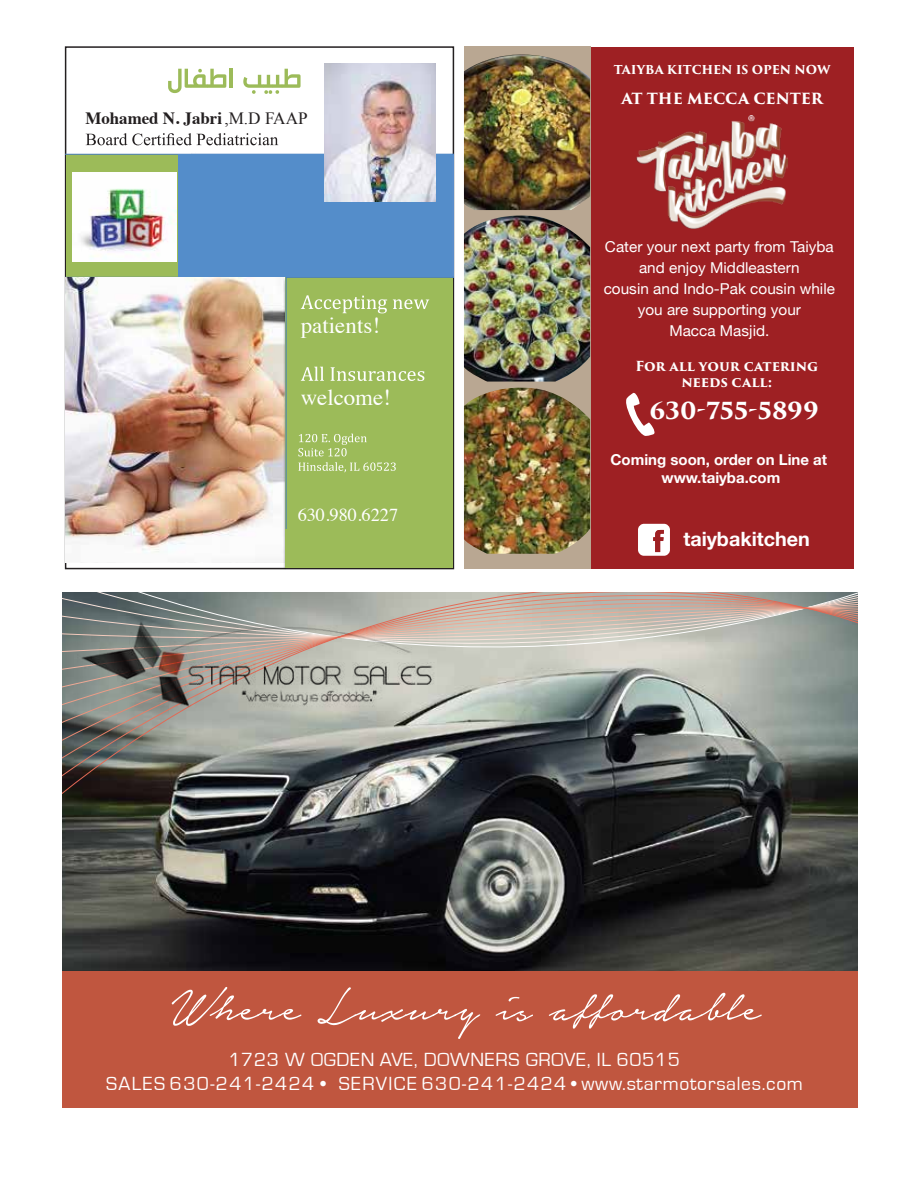
<style>
.page{position:relative;width:918px;height:1188px;background:#fff}
.page>*{position:absolute;margin:0;border:0;box-sizing:border-box;transform-origin:0 0}
.t1{font:58.35px "Notera Personal Use Only";color:#fff}
.t2{font:700 22.95px "Trajan Pro 3";color:#fff}
.t3{font:22.65px "Times";color:#fff}
.t4{font:700 19.8px "Helvetica Neue";color:#fff}
.t5{font:19.65px/23.5px "Eurostile";letter-spacing:.035em;color:#fff;text-align:center}
.t6{font:18.15px "Times";color:#fff}
.t7{font:700 17.25px "Times";color:#231f20}
.t8{font:15px/21px "Helvetica Neue";color:#fff;text-align:center}
.t9{font:700 15px/18px "Helvetica Neue";color:#fff;text-align:center}
.t10{font:700 15px "Trajan Pro 3";letter-spacing:-.01em;color:#fff}
.t11{font:700 13.5px/16.2px "Trajan Pro 3";letter-spacing:-.01em;color:#fff;text-align:center}
.t12{font:700 12px "Trajan Pro 3";letter-spacing:-.005em;color:#fff}
.s1{font-family:"Times New Roman";font-weight:400}
</style>
<div class="page">
<div style="left:466px;top:47px;width:387px;height:522px;background:#9e2023"></div>
<img style="left:194px;top:132px;width:261px;height:125px">
<img style="left:66px;top:528px;width:216px;height:35px">
<div style="left:286px;top:277px;width:167px;height:291px;background:#9cbb59"></div>
<img style="left:66px;top:154px;width:387px;height:374px">
<svg style="left:86px;top:133px;width:192px;height:12px"></svg>
<div style="left:178px;top:154px;width:273px;height:123px;background:#548dca"></div>
<svg style="left:168px;top:69px;width:58px;height:24px"></svg>
<hr style="left:230px;top:69px;width:3px;height:19px;background:#9cbb59">
<svg style="left:243px;top:69px;width:58px;height:25px"></svg>
<img style="left:324px;top:64px;width:112px;height:137px">
<img style="left:62px;top:807px;width:796px;height:265px">
<img style="left:62px;top:593px;width:796px;height:214px">
<div style="left:62px;top:971px;width:795px;height:136px;background:#c0563f"></div>
<img style="left:78px;top:617px;width:362px;height:93px">
<div style="left:464px;top:46px;width:126px;height:523px;background:#b9a792"></div>
<svg style="left:626px;top:392px;width:29px;height:44px"></svg>
<svg style="left:638px;top:524px;width:32px;height:32px"></svg>
<img style="left:464px;top:54px;width:126px;height:156px">
<img style="left:464px;top:215px;width:126px;height:167px">
<img style="left:464px;top:387px;width:126px;height:167px">
<img style="left:636px;top:115px;width:152px;height:113px">
<p class="t7" style="left:85px;top:102px;width:224px">Mohamed N. Jabri<span class="s1">,M.D FAAP</span></p>
<h3 class="t3" style="left:301px;top:304px;width:81px">patients!</h3>
<h3 class="t3" style="left:301px;top:376px;width:92px">welcome!</h3>
<p class="t6" style="left:298px;top:498px;width:102px">630.980.6227</p>
<p class="t12" style="left:614px;top:60px;width:218px">TAIYBA KITCHEN IS OPEN NOW</p>
<p class="t10" style="left:622px;top:87px;width:203px">AT THE MECCA CENTER</p>
<p class="t8" style="left:604px;top:237px;width:233px">Cater your next party from Taiyba and enjoy Middleastern<br>cousin and Indo-Pak cousin while you are supporting your<br>Macca Masjid.</p>
<p class="t11" style="left:635px;top:359px;width:185px">For all your catering needs call:</p>
<h2 class="t2" style="left:650px;top:394px;width:171px">630-755-5899</h2>
<p class="t9" style="left:610px;top:451px;width:218px">Coming soon, order on Line at www.taiyba.com</p>
<h3 class="t4" style="left:683px;top:524px;width:128px">taiybakitchen</h3>
<h1 class="t1" style="left:171px;top:978px;width:591px">Where Luxury is affordable</h1>
<h3 class="t5" style="left:106px;top:1049px;width:699px">1723 W OGDEN AVE, DOWNERS GROVE, IL 60515<br>SALES 630-241-2424 • SERVICE 630-241-2424 • www.starmotorsales.com</h3>
</div>
